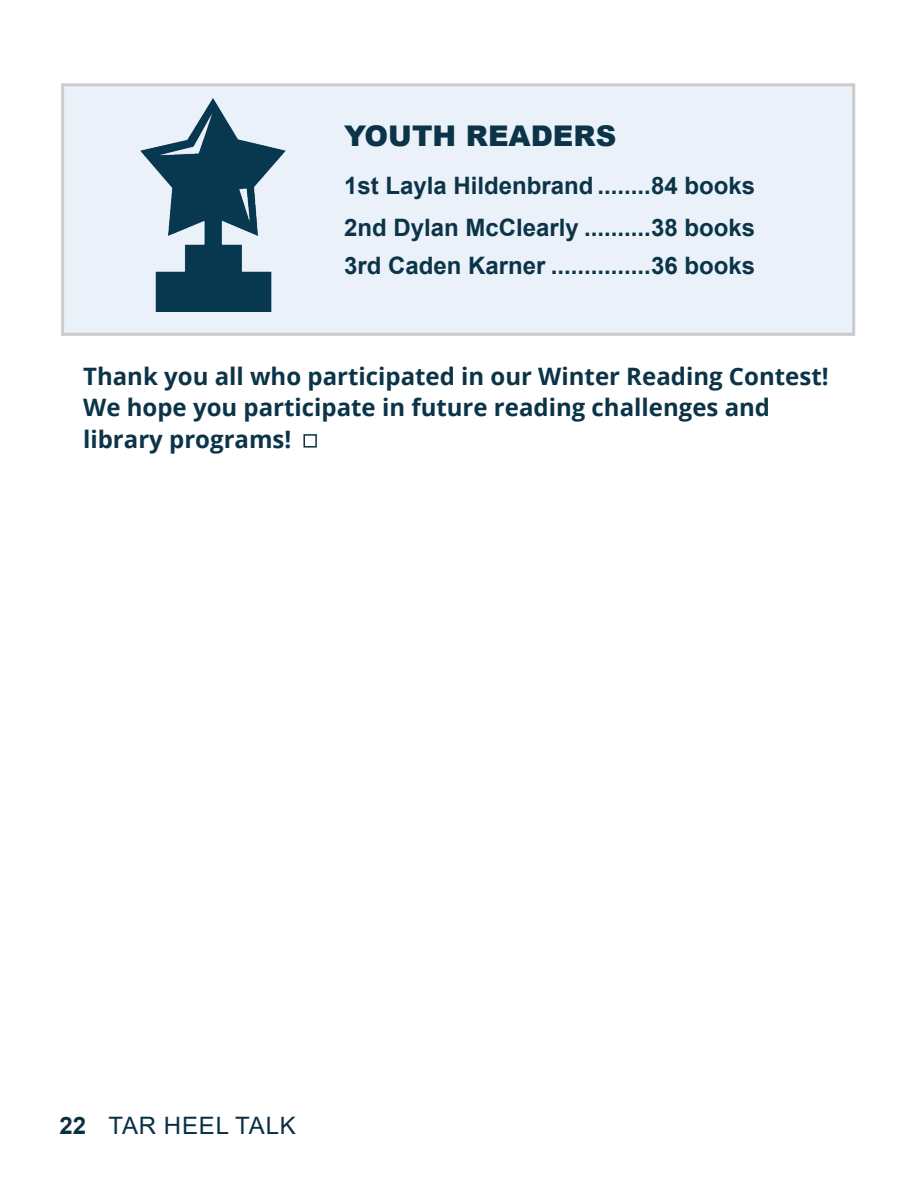
<style>
.page{position:relative;width:918px;height:1188px;background:#fff}
.page>*{position:absolute;margin:0;border:0;box-sizing:border-box;transform-origin:0 0}
.t1{font:900 28.5px "Arial";color:#0c3448}
.t2{font:700 24px/31.5px "Open Sans";color:#0c3448}
.t3{font:700 24px/41.5px "Arial";color:#0c3448}
.t4{font:24px "Arial";letter-spacing:.035em;color:#093044}
.s1{font-weight:700}
</style>
<div class="page">
<div style="left:61px;top:83px;width:794px;height:253px;background:#eaf1f9"></div>
<img style="left:61px;top:83px;width:307px;height:228px">
<div style="left:303px;top:434px;width:14px;height:14px;border:2px solid #093044"></div>
<p class="t1" style="left:344px;top:115px;width:274px">YOUTH READERS</p>
<p class="t3" style="left:344px;top:165px;width:412px">1st Layla Hildenbrand ........84 books<br>2nd Dylan McClearly ..........38 books</p>
<p class="t3" style="left:344px;top:245px;width:412px">3rd Caden Karner ...............36 books</p>
<p class="t2" style="left:83px;top:360px;width:747px">Thank you all who participated in our Winter Reading Contest!<br>We hope you participate in future reading challenges and library programs!</p>
<p class="t4" style="left:60px;top:1109px;width:238px"><span class="s1">22</span> TAR HEEL TALK</p>
</div>
